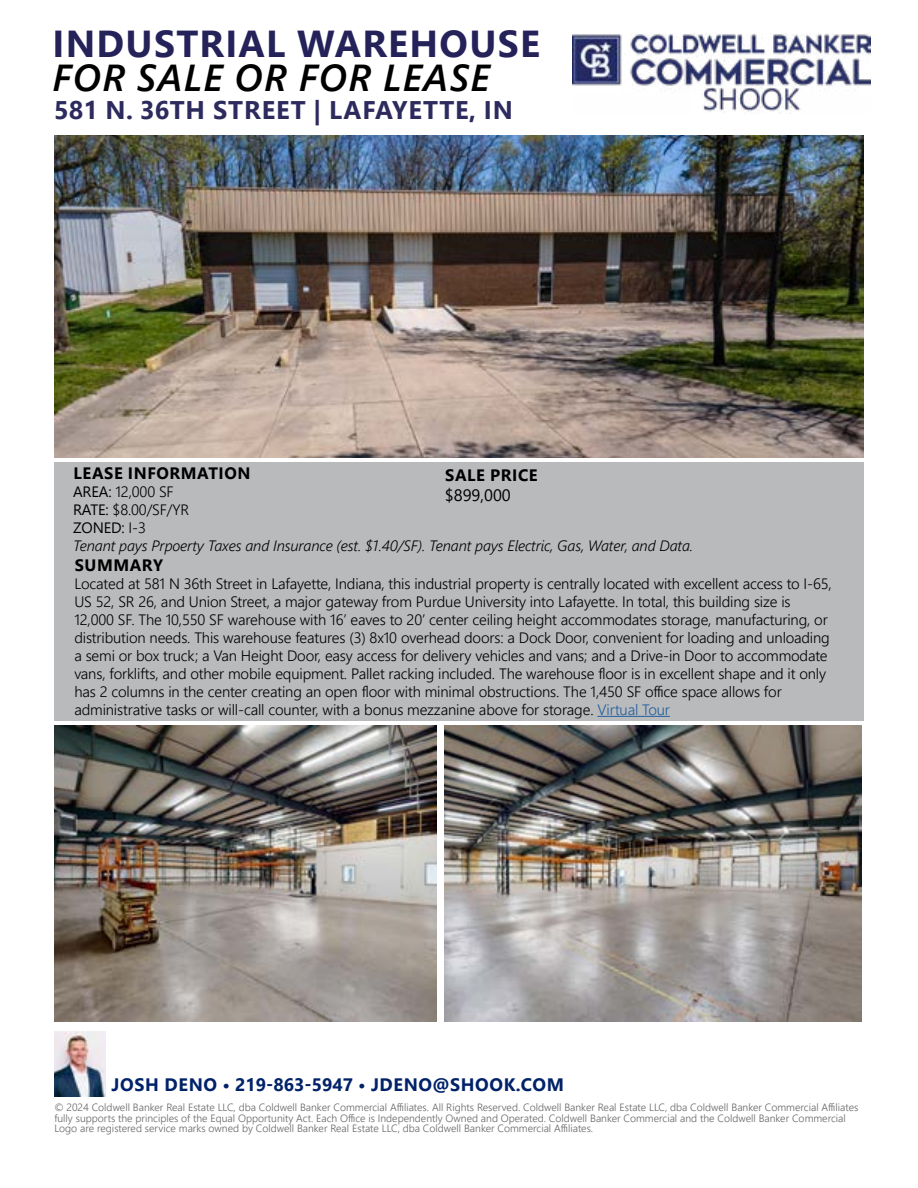
<style>
.page{position:relative;width:918px;height:1188px;background:#fff}
.page>*{position:absolute;margin:0;border:0;box-sizing:border-box;transform-origin:0 0}
.t1{font:700 37.5px "Segoe UI";letter-spacing:.035em;color:#25225a}
.t2{font:italic 600 37.5px "Segoe UI";letter-spacing:.035em;color:#000}
.t3{font:700 25.5px "Segoe UI";letter-spacing:.035em;color:#2d2a5e}
.t4{font:700 18px "Segoe UI";letter-spacing:.035em;color:#012269}
.t5{font:700 16.5px "Segoe UI";letter-spacing:.035em;color:#000}
.t6{font:16.5px "Segoe UI";color:#000}
.t7{font:300 15px/18px "Segoe UI";letter-spacing:-.01em;color:#000}
.t8{font:italic 300 15px/18px "Segoe UI";letter-spacing:-.01em;color:#000}
.t9{font:300 10.5px/10.5px "Segoe UI";color:#636466}
.s1{font-weight:400;font-style:normal}
.s2{font-style:normal}
.s3{color:#215e9e}
</style>
<div class="page">
<img style="left:572px;top:34px;width:298px;height:78px">
<div style="left:54px;top:462px;width:810px;height:259px;background:#b8babc"></div>
<hr style="left:597px;top:716px;width:73px;height:1px;background:#215e9e">
<img style="left:54px;top:1031px;width:52px;height:65px">
<img style="left:54px;top:135px;width:810px;height:322px">
<img style="left:445px;top:726px;width:417px;height:296px">
<img style="left:54px;top:726px;width:382px;height:296px">
<h1 class="t1" style="left:52px;top:8px;width:489px">INDUSTRIAL WAREHOUSE</h1>
<h1 class="t2" style="left:52px;top:43px;width:439px">FOR SALE OR FOR LEASE</h1>
<h2 class="t3" style="left:54px;top:86px;width:460px">581 N. 36TH STREET | LAFAYETTE, IN</h2>
<p class="t5" style="left:73px;top:458px;width:179px">LEASE INFORMATION</p>
<p class="t8" style="left:73px;top:480px;width:622px"><span class="s1">AREA:</span> <span class="s2">12,000 SF<br></span><span class="s1">RATE:</span> <span class="s2">$8.00/SF/YR<br></span><span class="s1">ZONED:</span> <span class="s2">I-3<br></span>Tenant pays Prpoerty Taxes and Insurance (est. $1.40/SF). Tenant pays Electric, Gas, Water, and Data.</p>
<p class="t5" style="left:75px;top:550px;width:90px">SUMMARY</p>
<p class="t7" style="left:74px;top:573px;width:759px">Located at 581 N 36th Street in Lafayette, Indiana, this industrial property is centrally located with excellent access to I-65, US 52, SR 26, and Union Street, a major gateway from Purdue University into Lafayette. In total, this building size is 12,000 SF. The 10,550 SF warehouse with 16’ eaves to 20’ center ceiling height accommodates storage, manufacturing, or distribution needs. This warehouse features (3) 8x10 overhead doors: a Dock Door, convenient for loading and unloading a semi or box truck; a Van Height Door, easy access for delivery vehicles and vans; and a Drive-in Door to accommodate vans, forklifts, and other mobile equipment. Pallet racking included. The warehouse floor is in excellent shape and it only has 2 columns in the center creating an open floor with minimal obstructions. The 1,450 SF office space allows for administrative tasks or will-call counter, with a bonus mezzanine above for storage. <span class="s3">Virtual Tour</span></p>
<p class="t5" style="left:445px;top:459px;width:94px">SALE PRICE</p>
<p class="t6" style="left:445px;top:479px;width:67px">$899,000</p>
<p class="t4" style="left:112px;top:1068px;width:454px">JOSH DENO • 219-863-5947 • JDENO@SHOOK.COM</p>
<p class="t9" style="left:54px;top:1101px;width:805px">© 2024 Coldwell Banker Real Estate LLC, dba Coldwell Banker Commercial Affiliates. All Rights Reserved. Coldwell Banker Real Estate LLC, dba Coldwell Banker Commercial Affiliates fully supports the principles of the Equal Opportunity Act. Each Office is Independently Owned and Operated. Coldwell Banker Commercial and the Coldwell Banker Commercial<br>Logo are registered service marks owned by Coldwell Banker Real Estate LLC, dba Coldwell Banker Commercial Affiliates.</p>
</div>
